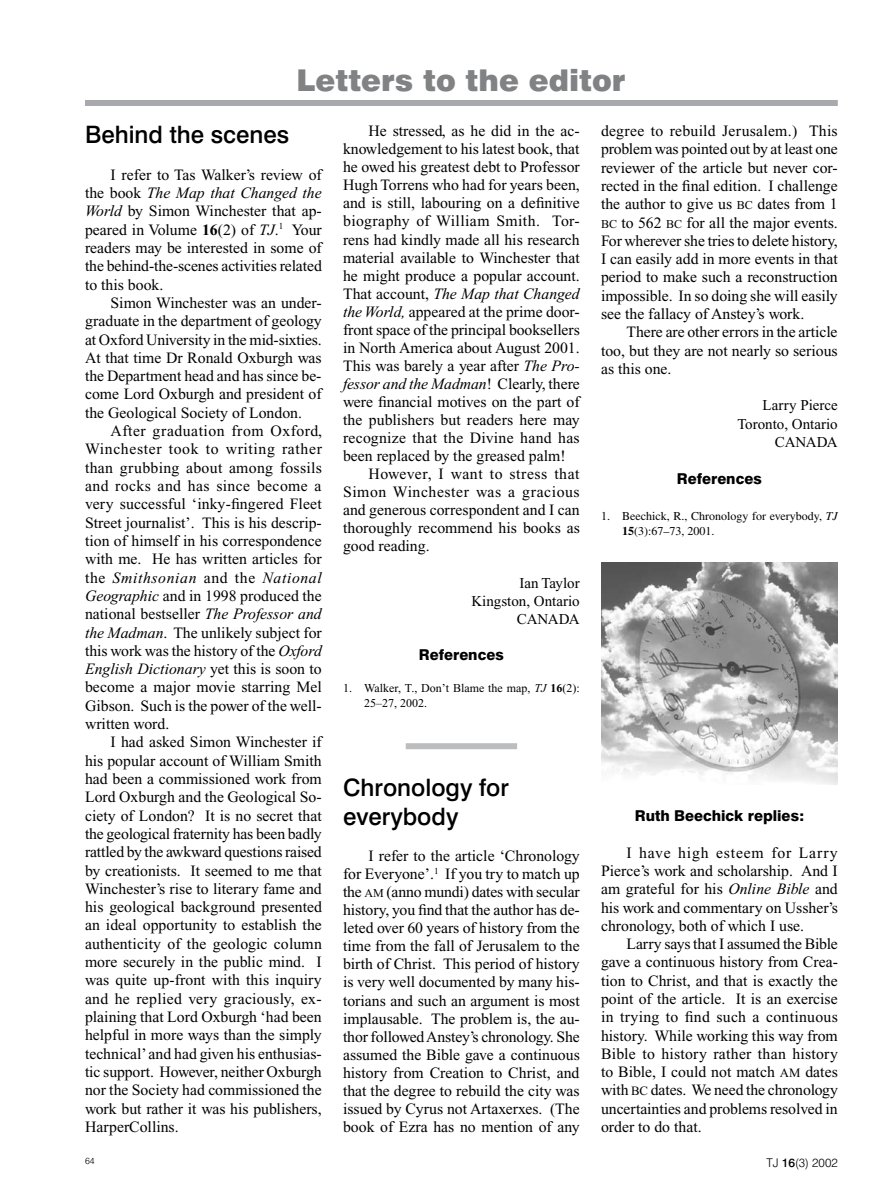
<style>
.page{position:relative;width:893px;height:1191px;background:#fff}
.page>*{position:absolute;margin:0;border:0;box-sizing:border-box;transform-origin:0 0}
.t1{font:900 30px "Swiss 721 BT";color:#808284}
.t2{font:500 24px/28.8px "Swiss 721 BT";color:#000}
.t3{font:15.75px/18.3px "Times New Roman";color:#000;text-align:justify}
.t4{font:italic 15.75px "Times New Roman";letter-spacing:-.005em;color:#000}
.t5{font:15.75px "Times New Roman";letter-spacing:.035em;color:#000}
.t6{font:15.75px "Times New Roman";letter-spacing:.02em;color:#000}
.t7{font:15.75px "Times New Roman";letter-spacing:.025em;color:#000}
.t8{font:15px/18px "Times New Roman";color:#000;text-align:right}
.t9{font:800 15px "Swiss 721 BT";color:#000}
.t10{font:12px/14.7px "Times";color:#000}
.t11{font:12px/14.4px "Times New Roman";color:#000}
.t12{font:300 12px "Swiss 721 BT";color:#000}
.t13{font:300 9px "Swiss 721 BT";color:#000}
.s1{font-style:italic}
.s2{font-weight:700}
.s3{font-style:normal}
.s4{font-size:12px}
.s5{font-family:"Times New Roman"}
.s6{font-size:12.75px}
.s7{font-weight:500}
</style>
<div class="page">
<div style="left:85px;top:100px;width:753px;height:6px;background:#a7a9ac"></div>
<div style="left:406px;top:743px;width:111px;height:6px;background:#bcbdbf"></div>
<img style="left:602px;top:563px;width:235px;height:221px">
<h1 class="t1" style="left:296px;top:62px;width:331px">Letters to the editor</h1>
<h2 class="t2" style="left:85px;top:120px;width:206px">Behind the scenes</h2>
<p class="t3" style="left:85px;top:165px;width:238px;text-indent:26px">I refer to Tas Walker’s review of the book <span class="s1">The Map that Changed the World</span> by Simon Winchester that ap&shy;peared in Volume <span class="s2">16</span>(2) of <span class="s1">TJ</span>.<sup>1</sup> Your readers may be interested in some of the behind-the-scenes activities related to this book.</p>
<p class="t3" style="left:85px;top:293px;width:238px;text-indent:26px">Simon Winchester was an under&shy;graduate in the department of geology at Oxford University in the mid-sixties.<br>At that time Dr Ronald Oxburgh was the Department head and has since be&shy;come Lord Oxburgh and president of the Geological Society of London.</p>
<p class="t3" style="left:85px;top:422px;width:238px;text-indent:26px">After graduation from Oxford, Winchester took to writing rather than grubbing about among fossils and rocks and has since become a very successful ‘inky-fingered Fleet Street journalist’. This is his descrip&shy;tion of himself in his correspondence with me. He has written articles for the <span class="s1">Smithsonian</span> and the <span class="s1">National Geographic</span> and in 1998 produced the national bestseller <span class="s1">The Professor and the Madman</span>. The unlikely subject for this work was the history of the <span class="s1">Oxford English Dictionary</span> yet this is soon to become a major movie starring Mel Gibson. Such is the power of the well&shy;written word.</p>
<p class="t3" style="left:85px;top:733px;width:238px;text-indent:26px">I had asked Simon Winchester if his popular account of William Smith had been a commissioned work from Lord Oxburgh and the Geological So&shy;ciety of London? It is no secret that the geological fraternity has been badly rattled by the awkward questions raised by creationists. It seemed to me that Winchester’s rise to literary fame and his geological background presented an ideal opportunity to establish the authenticity of the geologic column more securely in the public mind. I was quite up-front with this inquiry and he replied very graciously, ex&shy;plaining that Lord Oxburgh ‘had been helpful in more ways than the simply technical’ and had given his enthusias&shy;tic support. However, neither Oxburgh nor the Society had commissioned the work but rather it was his publishers, HarperCollins.</p>
<p class="t3" style="left:369px;top:122px;width:213px">He stressed, as he did in the ac-</p>
<p class="t3" style="left:343px;top:140px;width:238px">knowledgement to his latest book, that</p>
<p class="t3" style="left:343px;top:158px;width:238px">he owed his greatest debt to Professor</p>
<p class="t3" style="left:343px;top:176px;width:238px">Hugh Torrens who had for years been,</p>
<p class="t3" style="left:343px;top:194px;width:238px">and is still, labouring on a definitive</p>
<p class="t7" style="left:343px;top:213px;width:238px">biography of William Smith. Tor-</p>
<p class="t3" style="left:343px;top:230px;width:238px">rens had kindly made all his research</p>
<p class="t3" style="left:343px;top:248px;width:238px">material available to Winchester that</p>
<p class="t3" style="left:343px;top:266px;width:238px">he might produce a popular account.</p>
<p class="t4" style="left:343px;top:285px;width:238px"><span class="s3">That account,</span> The Map that Changed</p>
<p class="t3" style="left:343px;top:302px;width:238px"><span class="s1">the World,</span> appeared at the prime door-</p>
<p class="t3" style="left:343px;top:320px;width:238px">front space of the principal booksellers</p>
<p class="t3" style="left:343px;top:338px;width:238px">in North America about August 2001.</p>
<p class="t3" style="left:343px;top:356px;width:238px">This was barely a year after <span class="s1">The Pro-</span></p>
<p class="t4" style="left:343px;top:375px;width:238px">fessor and the Madman<span class="s3">! Clearly, there</span></p>
<p class="t3" style="left:343px;top:392px;width:238px">were financial motives on the part of</p>
<p class="t3" style="left:343px;top:411px;width:238px">the publishers but readers here may</p>
<p class="t6" style="left:343px;top:429px;width:238px">recognize that the Divine hand has</p>
<p class="t3" style="left:343px;top:447px;width:224px">been replaced by the greased palm!</p>
<p class="t5" style="left:369px;top:465px;width:213px">However, I want to stress that</p>
<p class="t5" style="left:343px;top:483px;width:238px">Simon Winchester was a gracious</p>
<p class="t3" style="left:343px;top:501px;width:238px">and generous correspondent and I can</p>
<p class="t3" style="left:343px;top:519px;width:238px">thoroughly recommend his books as</p>
<p class="t3" style="left:343px;top:537px;width:88px">good reading.</p>
<p class="t8" style="left:471px;top:573px;width:110px">Ian Taylor<br>Kingston, Ontario<br>CANADA</p>
<p class="t9" style="left:419px;top:645px;width:87px">References</p>
<p class="t11" style="left:364px;top:681px;width:217px;text-indent:-21px">1. Walker, T., Don’t Blame the map, <span class="s1">TJ</span> <span class="s2">16</span>(2):<br>25–27, 2002.</p>
<h2 class="t2" style="left:343px;top:773px;width:167px">Chronology for everybody</h2>
<p class="t3" style="left:343px;top:847px;width:238px;text-indent:26px">I refer to the article ‘Chronology for Everyone’.<sup>1</sup> If you try to match up the <span class="s4">AM</span> (anno mundi) dates with secular history, you find that the author has de&shy;leted over 60 years of history from the time from the fall of Jerusalem to the birth of Christ. This period of history is very well documented by many his&shy;torians and such an argument is most implausable. The problem is, the au&shy;thor followed Anstey’s chronology. She assumed the Bible gave a continuous history from Creation to Christ, and that the degree to rebuild the city was issued by Cyrus not Artaxerxes. (The book of Ezra has no mention of any</p>
<p class="t3" style="left:601px;top:122px;width:238px">degree to rebuild Jerusalem.) This problem was pointed out by at least one reviewer of the article but never cor&shy;rected in the final edition. I challenge the author to give us <span class="s4">BC</span> dates from 1<br><span class="s4">BC</span> to 562 <span class="s4">BC</span> for all the major events.<br>For wherever she tries to delete history, I can easily add in more events in that period to make such a reconstruction impossible. In so doing she will easily see the fallacy of Anstey’s work.</p>
<p class="t3" style="left:601px;top:323px;width:238px;text-indent:26px">There are other errors in the article too, but they are not nearly so serious as this one.</p>
<p class="t8" style="left:737px;top:396px;width:102px">Larry Pierce<br>Toronto, Ontario<br>CANADA</p>
<p class="t9" style="left:677px;top:469px;width:87px">References</p>
<p class="t10" style="left:622px;top:508px;width:217px;text-indent:-21px"><span class="s5">1</span>. Beechick, R., Chronology for everybody, <span class="s1">TJ<br></span><span class="s2">15</span>(3):67–73, 2001.</p>
<p class="t9" style="left:635px;top:806px;width:171px">Ruth Beechick replies:</p>
<p class="t3" style="left:601px;top:843px;width:238px;text-indent:26px">I have high esteem for Larry Pierce’s work and scholarship. And I am grateful for his <span class="s1">Online Bible</span> and his work and commentary on Ussher’s chronology, both of which I use.</p>
<p class="t3" style="left:601px;top:934px;width:238px;text-indent:26px">Larry says that I assumed the Bible gave a continuous history from Crea&shy;tion to Christ, and that is exactly the point of the article. It is an exercise in trying to find such a continuous history. While working this way from Bible to history rather than history to Bible, I could not match <span class="s6">AM</span> dates with <span class="s6">BC</span> dates. We need the chronology uncertainties and problems resolved in order to do that.</p>
<p class="t13" style="left:85px;top:1155px;width:11px">64</p>
<p class="t12" style="left:766px;top:1155px;width:73px">TJ <span class="s7">16</span>(3) 2002</p>
</div>
